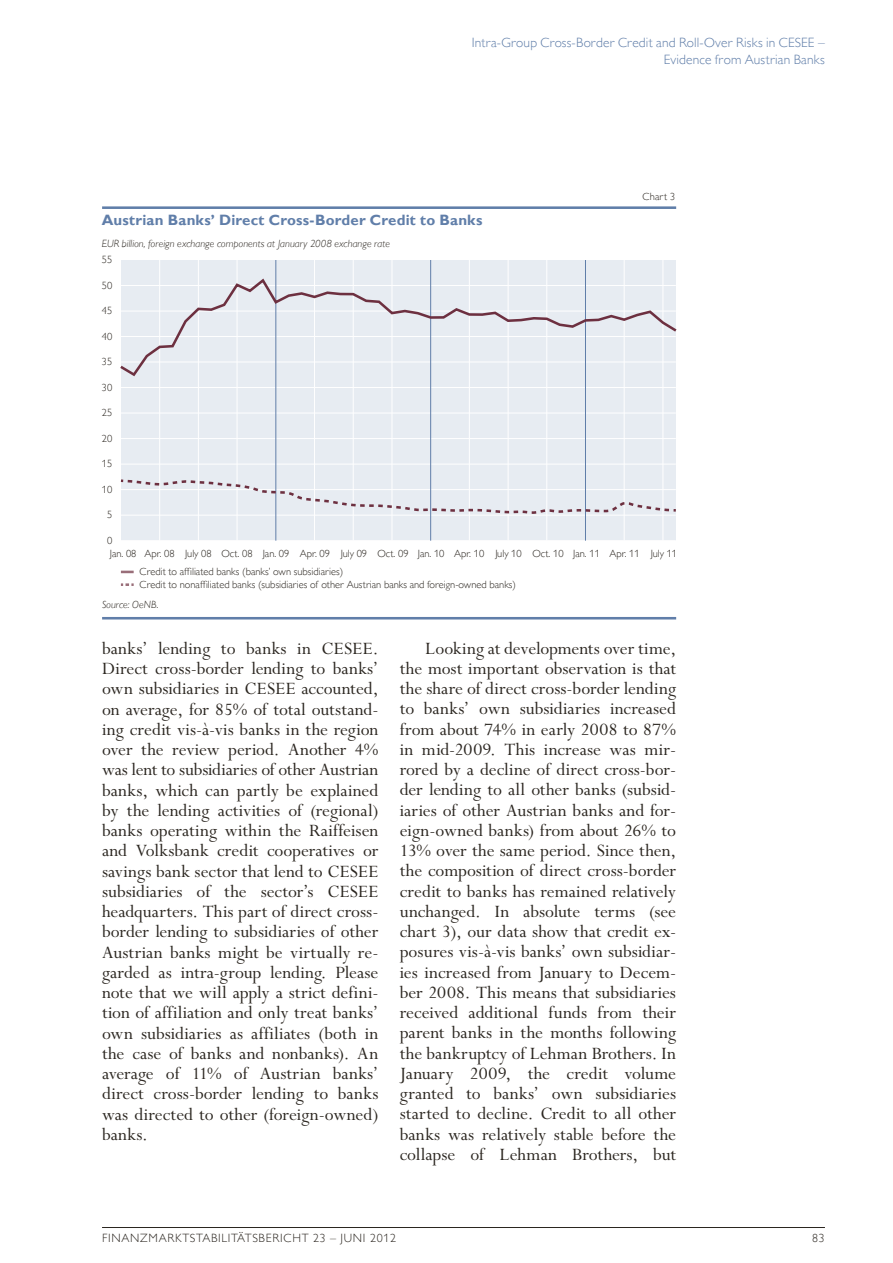
<style>
.page{position:relative;width:893px;height:1263px;background:#fff}
.page>*{position:absolute;margin:0;border:0;box-sizing:border-box;transform-origin:0 0}
.t1{font:19.5px/20.2px "Perpetua Std";color:#2b2620;text-align:justify}
.t2{font:700 15px "Gill Sans MT Pro";letter-spacing:.01em;color:#607ea9}
.t3{font:300 13.5px/16.5px "Gill Sans MT Pro";letter-spacing:.01em;color:#607ea9;text-align:right}
.t4{font:300 12px "Gill Sans MT Pro";letter-spacing:.06em;color:#2b2620}
.t5{font:300 10.5px/12.8px "Gill Sans MT Pro";color:#2b2620}
.t6{font:italic 300 10.5px "Gill Sans MT Pro";letter-spacing:.01em;color:#2b2620}
</style>
<div class="page">
<hr style="left:102px;top:1227px;width:723px;height:1px;background:#2b2620">
<hr style="left:102px;top:206px;width:574px;height:3px;background:#607ea9">
<hr style="left:102px;top:617px;width:574px;height:2px;background:#607ea9">
<svg style="left:121px;top:571px;width:13px;height:2px"></svg>
<svg style="left:121px;top:583px;width:13px;height:3px"></svg>
<div style="left:121px;top:260px;width:555px;height:281px;background:#e7ecf2"></div>
<hr style="left:121px;top:387px;width:555px;height:1px;background:#fff">
<hr style="left:121px;top:413px;width:555px;height:1px;background:#fff">
<hr style="left:121px;top:438px;width:555px;height:1px;background:#fff">
<hr style="left:121px;top:464px;width:555px;height:1px;background:#fff">
<hr style="left:121px;top:515px;width:555px;height:1px;background:#fff">
<hr style="left:121px;top:540px;width:555px;height:1px;background:#fff">
<hr style="left:662px;top:260px;width:1px;height:281px;background:#fff">
<hr style="left:624px;top:260px;width:1px;height:281px;background:#fff">
<hr style="left:585px;top:260px;width:1px;height:281px;background:#607ea9">
<hr style="left:546px;top:260px;width:1px;height:281px;background:#fff">
<hr style="left:508px;top:260px;width:1px;height:281px;background:#fff">
<hr style="left:469px;top:260px;width:1px;height:281px;background:#fff">
<hr style="left:430px;top:260px;width:1px;height:281px;background:#607ea9">
<hr style="left:392px;top:260px;width:1px;height:281px;background:#fff">
<hr style="left:353px;top:260px;width:1px;height:281px;background:#fff">
<hr style="left:314px;top:260px;width:1px;height:281px;background:#fff">
<hr style="left:276px;top:260px;width:1px;height:281px;background:#607ea9">
<hr style="left:237px;top:260px;width:1px;height:281px;background:#fff">
<hr style="left:198px;top:260px;width:1px;height:281px;background:#fff">
<hr style="left:159px;top:260px;width:1px;height:281px;background:#fff">
<svg style="left:120px;top:277px;width:557px;height:101px"></svg>
<svg style="left:120px;top:478px;width:556px;height:37px"></svg>
<p class="t3" style="left:472px;top:34px;width:355px">Intra-Group Cross-Border Credit and Roll-Over Risks in CESEE –<br>Evidence from Austrian Banks</p>
<p class="t2" style="left:102px;top:211px;width:382px">Austrian Banks’ Direct Cross-Border Credit to Banks</p>
<p class="t6" style="left:102px;top:237px;width:290px">EUR billion, foreign exchange components at January 2008 exchange rate</p>
<p class="t5" style="left:102px;top:253px;width:12px">55</p>
<p class="t5" style="left:102px;top:278px;width:12px">50</p>
<p class="t5" style="left:102px;top:304px;width:12px">45</p>
<p class="t5" style="left:102px;top:329px;width:12px">40</p>
<p class="t5" style="left:102px;top:355px;width:12px">35</p>
<p class="t5" style="left:102px;top:380px;width:12px">30</p>
<p class="t5" style="left:102px;top:406px;width:12px">25</p>
<p class="t5" style="left:102px;top:432px;width:12px">20</p>
<p class="t5" style="left:102px;top:457px;width:12px">15</p>
<p class="t5" style="left:102px;top:483px;width:12px">10</p>
<p class="t5" style="left:107px;top:508px;width:7px">5</p>
<p class="t5" style="left:107px;top:534px;width:7px">0</p>
<p class="t5" style="left:642px;top:190px;width:34px">Chart 3</p>
<p class="t5" style="left:110px;top:547px;width:569px">Jan. 08 Apr. 08 July 08 Oct. 08 Jan. 09 Apr. 09 July 09 Oct. 09 Jan. 10 Apr. 10 July 10 Oct. 10 Jan. 11 Apr. 11 July 11</p>
<p class="t5" style="left:140px;top:565px;width:378px">Credit to affiliated banks (banks’ own subsidiaries)<br>Credit to nonaffiliated banks (subsidiaries of other Austrian banks and foreign-owned banks)</p>
<p class="t6" style="left:102px;top:599px;width:58px">Source: OeNB.</p>
<p class="t1" style="left:102px;top:639px;width:278px">banks’ lending to banks in CESEE.<br>Direct cross-border lending to banks’ own subsidiaries in CESEE accounted, on average, for 85% of total outstand&shy;ing credit vis-à-vis banks in the region over the review period. Another 4% was lent to subsidiaries of other Austrian banks, which can partly be explained by the lending activities of (regional) banks operating within the Raiffeisen and Volksbank credit cooperatives or savings bank sector that lend to CESEE subsidiaries of the sector’s CESEE headquarters. This part of direct cross&shy;border lending to subsidiaries of other Austrian banks might be virtually re&shy;garded as intra-group lending. Please note that we will apply a strict defini&shy;tion of affiliation and only treat banks’ own subsidiaries as affiliates (both in the case of banks and nonbanks). An average of 11% of Austrian banks’ direct cross-border lending to banks was directed to other (foreign-owned) banks.</p>
<p class="t1" style="left:400px;top:639px;width:278px;text-indent:26px">Looking at developments over time, the most important observation is that the share of direct cross-border lending to banks’ own subsidiaries increased from about 74% in early 2008 to 87% in mid-2009. This increase was mir&shy;rored by a decline of direct cross-bor&shy;der lending to all other banks (subsid&shy;iaries of other Austrian banks and for&shy;eign-owned banks) from about 26% to 13% over the same period. Since then, the composition of direct cross-border credit to banks has remained relatively unchanged. In absolute terms (see chart 3), our data show that credit ex&shy;posures vis-à-vis banks’ own subsidiar&shy;ies increased from January to Decem&shy;ber 2008. This means that subsidiaries received additional funds from their parent banks in the months following the bankruptcy of Lehman Brothers. In January 2009, the credit volume granted to banks’ own subsidiaries started to decline. Credit to all other banks was relatively stable before the collapse of Lehman Brothers, but</p>
<p class="t4" style="left:102px;top:1231px;width:296px">FINANZMARKTSTABILITÄTSBERICHT 23 – juni 2012</p>
<p class="t4" style="left:812px;top:1231px;width:14px">83</p>
</div>
